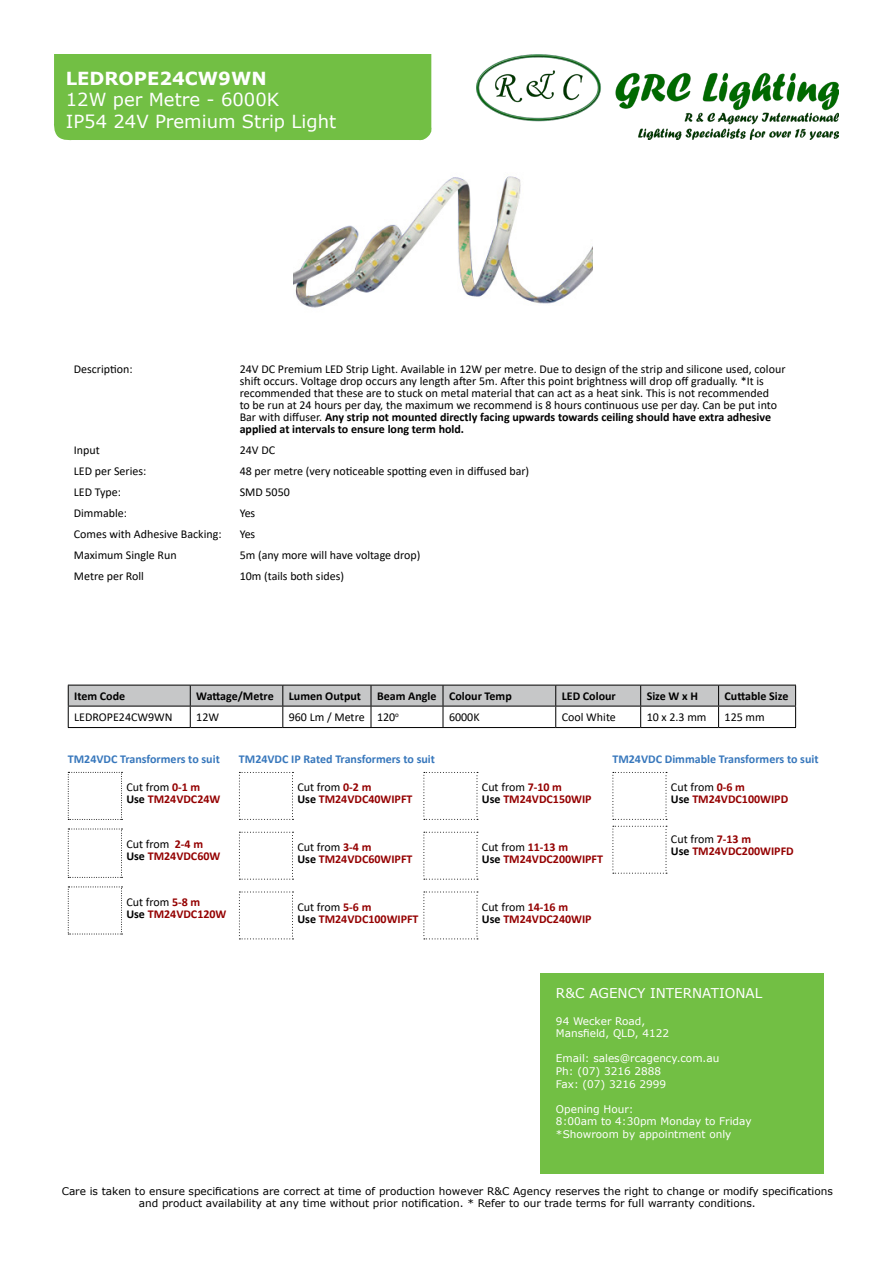
<style>
.page{position:relative;width:893px;height:1263px;background:#fff}
.page>*{position:absolute;margin:0;border:0;box-sizing:border-box;transform-origin:0 0}
.t1{font:18px/21.6px "Verdana";color:#fff}
.t2{font:700 18px "Verdana";color:#fff}
.t3{font:13.5px "Verdana";color:#fff}
.t4{font:12px/12px "Calibri";color:#000}
.t5{font:700 12px/12px "Calibri";color:#940000}
.t6{font:700 12px "Calibri";color:#3777bc}
.t7{font:700 12px "Calibri";color:#000}
.t8{font:10.5px/12.6px "Verdana";color:#000;text-align:center}
.t9{font:10.5px/12.6px "Verdana";color:#fff}
.s1{font-weight:700}
.s2{font-weight:400;color:#000}
.s3{color:#000}
</style>
<div class="page">
<div style="left:54px;top:54px;width:378px;height:87px;background:#72bf44"></div>
<img style="left:477px;top:54px;width:362px;height:85px">
<div style="left:540px;top:973px;width:283px;height:201px;background:#72bf44"></div>
<img style="left:293px;top:176px;width:300px;height:132px">
<svg style="left:68px;top:772px;width:54px;height:48px"></svg>
<svg style="left:68px;top:829px;width:54px;height:49px"></svg>
<svg style="left:68px;top:886px;width:54px;height:49px"></svg>
<svg style="left:239px;top:772px;width:54px;height:48px"></svg>
<svg style="left:239px;top:832px;width:54px;height:48px"></svg>
<svg style="left:239px;top:891px;width:54px;height:48px"></svg>
<svg style="left:423px;top:772px;width:55px;height:48px"></svg>
<svg style="left:423px;top:832px;width:55px;height:48px"></svg>
<svg style="left:423px;top:891px;width:55px;height:48px"></svg>
<svg style="left:612px;top:772px;width:55px;height:48px"></svg>
<svg style="left:612px;top:826px;width:55px;height:48px"></svg>
<hr style="left:68px;top:727px;width:122px;height:1px;background:#000">
<hr style="left:190px;top:727px;width:93px;height:1px;background:#000">
<hr style="left:283px;top:727px;width:88px;height:1px;background:#000">
<hr style="left:371px;top:727px;width:72px;height:1px;background:#000">
<hr style="left:443px;top:727px;width:113px;height:1px;background:#000">
<hr style="left:556px;top:727px;width:85px;height:1px;background:#000">
<hr style="left:641px;top:727px;width:78px;height:1px;background:#000">
<hr style="left:719px;top:727px;width:77px;height:1px;background:#000">
<svg style="left:68px;top:685px;width:728px;height:42px"></svg>
<h1 class="t2" style="left:66px;top:65px;width:202px">LEDROPE24CW9WN</h1>
<h1 class="t1" style="left:66px;top:89px;width:272px">12W per Metre - 6000K<br>IP54 24V Premium Strip Light</h1>
<p class="t4" style="left:74px;top:363px;width:60px">Description:</p>
<p class="t4" style="left:240px;top:363px;width:547px">24V DC Premium LED Strip Light. Available in 12W per metre. Due to design of the strip and silicone used, colour shift occurs. Voltage drop occurs any length after 5m. After this point brightness will drop off gradually. *It is recommended that these are to stuck on metal material that can act as a heat sink. This is not recommended<br>to be run at 24 hours per day, the maximum we recommend is 8 hours continuous use per day. Can be put into Bar with diffuser. <span class="s1">Any strip not mounted directly facing upwards towards ceiling should have extra adhesive applied at intervals to ensure long term hold.</span></p>
<p class="t4" style="left:74px;top:444px;width:27px">Input</p>
<p class="t4" style="left:240px;top:444px;width:37px">24V DC</p>
<p class="t4" style="left:74px;top:465px;width:74px">LED per Series:</p>
<p class="t4" style="left:240px;top:465px;width:291px">48 per metre (very noticeable spotting even in diffused bar)</p>
<p class="t4" style="left:74px;top:486px;width:49px">LED Type:</p>
<p class="t4" style="left:240px;top:486px;width:52px">SMD 5050</p>
<p class="t4" style="left:74px;top:507px;width:55px">Dimmable:</p>
<p class="t4" style="left:240px;top:507px;width:17px">Yes</p>
<p class="t4" style="left:74px;top:528px;width:149px">Comes with Adhesive Backing:</p>
<p class="t4" style="left:240px;top:528px;width:17px">Yes</p>
<p class="t4" style="left:74px;top:549px;width:104px">Maximum Single Run</p>
<p class="t4" style="left:240px;top:549px;width:182px">5m (any more will have voltage drop)</p>
<p class="t4" style="left:74px;top:570px;width:72px">Metre per Roll</p>
<p class="t4" style="left:240px;top:570px;width:106px">10m (tails both sides)</p>
<p class="t7" style="left:74px;top:688px;width:53px">Item Code</p>
<p class="t7" style="left:196px;top:688px;width:79px">Wattage/Metre</p>
<p class="t7" style="left:289px;top:688px;width:74px">Lumen Output</p>
<p class="t7" style="left:377px;top:688px;width:136px">Beam Angle Colour Temp</p>
<p class="t7" style="left:562px;top:688px;width:56px">LED Colour</p>
<p class="t7" style="left:647px;top:688px;width:53px">Size W x H</p>
<p class="t7" style="left:725px;top:688px;width:65px">Cuttable Size</p>
<p class="t4" style="left:74px;top:711px;width:100px">LEDROPE24CW9WN</p>
<p class="t4" style="left:196px;top:711px;width:24px">12W</p>
<p class="t4" style="left:289px;top:711px;width:112px">960 Lm / Metre 120<sup>o</sup></p>
<p class="t4" style="left:449px;top:711px;width:32px">6000K</p>
<p class="t4" style="left:562px;top:711px;width:56px">Cool White</p>
<p class="t4" style="left:647px;top:711px;width:61px">10 x 2.3 mm</p>
<p class="t4" style="left:725px;top:711px;width:42px">125 mm</p>
<p class="t6" style="left:68px;top:750px;width:154px">TM24VDC Transformers to suit</p>
<p class="t5" style="left:126px;top:781px;width:96px"><span class="s2">Cut from</span> 0-1 m<br><span class="s3">Use</span> TM24VDC24W</p>
<p class="t5" style="left:126px;top:838px;width:96px"><span class="s2">Cut from</span> 2-4 m<br><span class="s3">Use</span> TM24VDC60W</p>
<p class="t5" style="left:126px;top:895px;width:102px"><span class="s2">Cut from</span> 5-8 m<br><span class="s3">Use</span> TM24VDC120W</p>
<p class="t6" style="left:239px;top:750px;width:198px">TM24VDC IP Rated Transformers to suit</p>
<p class="t6" style="left:612px;top:750px;width:208px">TM24VDC Dimmable Transformers to suit</p>
<p class="t5" style="left:671px;top:781px;width:119px"><span class="s2">Cut from</span> 0-6 m<br><span class="s3">Use</span> TM24VDC100WIPD</p>
<p class="t5" style="left:671px;top:833px;width:124px"><span class="s2">Cut from</span> 7-13 m<br><span class="s3">Use</span> TM24VDC200WIPFD</p>
<p class="t5" style="left:297px;top:781px;width:117px"><span class="s2">Cut from</span> 0-2 m<br><span class="s3">Use</span> TM24VDC40WIPFT</p>
<p class="t5" style="left:297px;top:840px;width:117px"><span class="s2">Cut from</span> 3-4 m<br><span class="s3">Use</span> TM24VDC60WIPFT</p>
<p class="t5" style="left:297px;top:900px;width:123px"><span class="s2">Cut from</span> 5-6 m<br><span class="s3">Use</span> TM24VDC100WIPFT</p>
<p class="t5" style="left:482px;top:781px;width:111px"><span class="s2">Cut from</span> 7-10 m<br><span class="s3">Use</span> TM24VDC150WIP</p>
<p class="t5" style="left:482px;top:840px;width:123px"><span class="s2">Cut from</span> 11-13 m<br><span class="s3">Use</span> TM24VDC200WIPFT</p>
<p class="t5" style="left:482px;top:900px;width:111px"><span class="s2">Cut from</span> 14-16 m<br><span class="s3">Use</span> TM24VDC240WIP</p>
<p class="t3" style="left:556px;top:983px;width:208px">R&amp;C AGENCY INTERNATIONAL</p>
<p class="t9" style="left:556px;top:1014px;width:115px">94 Wecker Road,<br>Mansfield, QLD, 4122</p>
<p class="t9" style="left:556px;top:1052px;width:165px">Email: sales@rcagency.com.au<br>Ph: (07) 3216 2888<br>Fax: (07) 3216 2999</p>
<p class="t9" style="left:556px;top:1102px;width:197px">Opening Hour:<br>8:00am to 4:30pm Monday to Friday *Showroom by appointment only</p>
<p class="t8" style="left:62px;top:1184px;width:773px">Care is taken to ensure specifications are correct at time of production however R&amp;C Agency reserves the right to change or modify specifications and product availability at any time without prior notification. * Refer to our trade terms for full warranty conditions.</p>
</div>
